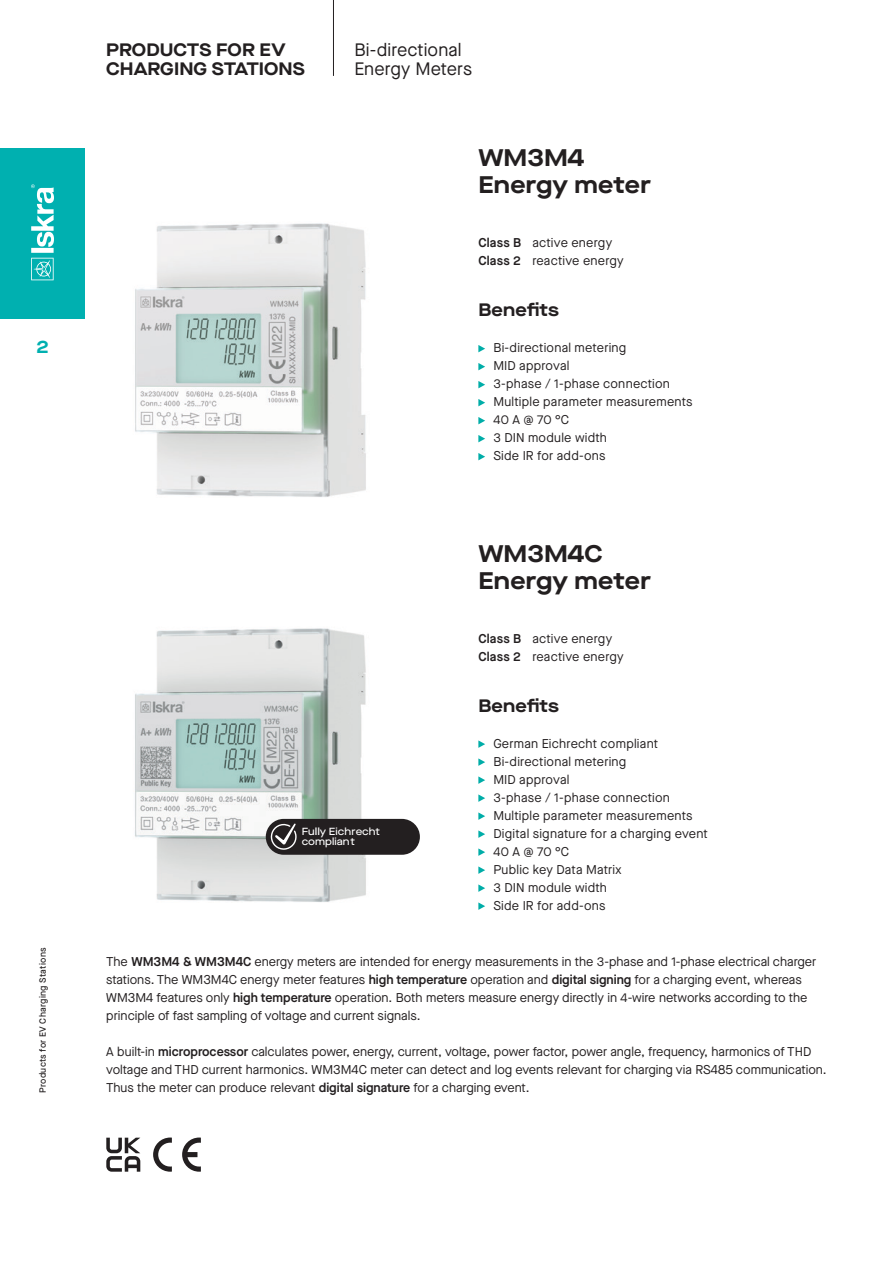
<style>
.page{position:relative;width:893px;height:1263px;background:#fff}
.page>*{position:absolute;margin:0;border:0;box-sizing:border-box;transform-origin:0 0}
.t1{font:700 expanded 24px "Maison Neue";letter-spacing:.005em;color:#231f20}
.t2{font:700 expanded 18px/19.5px "Maison Neue";letter-spacing:.005em;color:#231f20}
.t3{font:18px "Maison Neue";letter-spacing:.01em;color:#231f20}
.t4{font:700 expanded 18px "Maison Neue";color:#00b0b0}
.t5{font:12.75px/18px "Maison Neue";color:#231f20}
.t6{font:12.75px "Maison Neue";letter-spacing:.02em;color:#231f20}
.t7{font:500 expanded 10.35px/10.4px "Maison Neue";color:#fff}
.t8{font:500 9px "Maison Neue";letter-spacing:.035em;color:#231f20}
.s1{font-weight:600}
</style>
<div class="page">
<svg style="left:478px;top:345px;width:7px;height:7px"></svg>
<svg style="left:478px;top:363px;width:7px;height:7px"></svg>
<svg style="left:478px;top:381px;width:7px;height:7px"></svg>
<svg style="left:478px;top:399px;width:7px;height:7px"></svg>
<svg style="left:478px;top:417px;width:7px;height:7px"></svg>
<svg style="left:478px;top:435px;width:7px;height:7px"></svg>
<svg style="left:478px;top:453px;width:7px;height:7px"></svg>
<svg style="left:478px;top:740px;width:7px;height:8px"></svg>
<svg style="left:478px;top:758px;width:7px;height:8px"></svg>
<svg style="left:478px;top:776px;width:7px;height:8px"></svg>
<svg style="left:478px;top:794px;width:7px;height:8px"></svg>
<svg style="left:478px;top:812px;width:7px;height:8px"></svg>
<svg style="left:478px;top:830px;width:7px;height:8px"></svg>
<svg style="left:478px;top:848px;width:7px;height:8px"></svg>
<svg style="left:478px;top:866px;width:7px;height:8px"></svg>
<svg style="left:478px;top:884px;width:7px;height:8px"></svg>
<svg style="left:478px;top:902px;width:7px;height:8px"></svg>
<img style="left:135px;top:223px;width:231px;height:274px">
<img style="left:135px;top:628px;width:268px;height:274px">
<svg style="left:153px;top:1137px;width:19px;height:35px"></svg>
<svg style="left:182px;top:1137px;width:19px;height:35px"></svg>
<svg style="left:106px;top:1138px;width:34px;height:34px"></svg>
<div style="left:266px;top:819px;width:154px;height:36px;background:#231f20;border-radius:18px"></div>
<svg style="left:269px;top:823px;width:28px;height:28px"></svg>
<hr style="left:333px;top:0;width:1px;height:76px;background:#231f20">
<div style="left:0;top:149px;width:85px;height:170px;background:#00b0b0"></div>
<svg style="left:31px;top:184px;width:23px;height:96px"></svg>
<h2 class="t4" style="left:36px;top:334px;width:14px">2</h2>
<p class="t8" style="left:37px;top:1093px;width:147px;rotate:-90deg">Products for EV Charging Stations</p>
<p class="t2" style="left:106px;top:39px;width:200px">PRODUCTS FOR EV<br>CHARGING STATIONS</p>
<p class="t3" style="left:354px;top:37px;width:109px">Bi-directional</p>
<p class="t3" style="left:354px;top:57px;width:119px">Energy Meters</p>
<p class="t7" style="left:302px;top:826px;width:80px">Fully Eichrecht compliant</p>
<p class="t1" style="left:478px;top:141px;width:108px">WM3M4</p>
<p class="t1" style="left:478px;top:168px;width:174px">Energy meter</p>
<p class="t6" style="left:478px;top:234px;width:135px"><span class="s1">Class B</span> active energy</p>
<p class="t6" style="left:478px;top:252px;width:147px"><span class="s1">Class 2</span> reactive energy</p>
<p class="t2" style="left:478px;top:300px;width:82px">Benefits</p>
<p class="t6" style="left:493px;top:339px;width:134px">Bi-directional metering</p>
<p class="t5" style="left:493px;top:357px;width:78px">MID approval</p>
<p class="t6" style="left:493px;top:375px;width:178px">3-phase / 1-phase connection</p>
<p class="t6" style="left:493px;top:393px;width:201px">Multiple parameter measurements</p>
<p class="t5" style="left:493px;top:411px;width:77px">40 A @ 70 °C</p>
<p class="t5" style="left:493px;top:429px;width:115px">3 DIN module width</p>
<p class="t6" style="left:493px;top:447px;width:114px">Side IR for add-ons</p>
<p class="t1" style="left:478px;top:536px;width:126px">WM3M4C</p>
<p class="t1" style="left:478px;top:563px;width:174px">Energy meter</p>
<p class="t6" style="left:478px;top:630px;width:135px"><span class="s1">Class B</span> active energy</p>
<p class="t6" style="left:478px;top:648px;width:147px"><span class="s1">Class 2</span> reactive energy</p>
<p class="t2" style="left:478px;top:695px;width:82px">Benefits</p>
<p class="t6" style="left:493px;top:735px;width:166px">German Eichrecht compliant</p>
<p class="t6" style="left:493px;top:753px;width:134px">Bi-directional metering</p>
<p class="t5" style="left:493px;top:770px;width:78px">MID approval</p>
<p class="t6" style="left:493px;top:789px;width:178px">3-phase / 1-phase connection</p>
<p class="t6" style="left:493px;top:807px;width:201px">Multiple parameter measurements</p>
<p class="t6" style="left:493px;top:825px;width:216px">Digital signature for a charging event</p>
<p class="t5" style="left:493px;top:842px;width:77px">40 A @ 70 °C</p>
<p class="t5" style="left:493px;top:860px;width:130px">Public key Data Matrix</p>
<p class="t5" style="left:493px;top:878px;width:115px">3 DIN module width</p>
<p class="t6" style="left:493px;top:897px;width:114px">Side IR for add-ons</p>
<p class="t5" style="left:106px;top:952px;width:711px">The <span class="s1">WM3M4 &amp; WM3M4C</span> energy meters are intended for energy measurements in the 3-phase and 1-phase electrical charger stations. The WM3M4C energy meter features <span class="s1">high temperature</span> operation and <span class="s1">digital signing</span> for a charging event, whereas WM3M4 features only <span class="s1">high temperature</span> operation. Both meters measure energy directly in 4-wire networks according to the principle of fast sampling of voltage and current signals.</p>
<p class="t5" style="left:106px;top:1042px;width:722px">A built-in <span class="s1">microprocessor</span> calculates power, energy, current, voltage, power factor, power angle, frequency, harmonics of THD voltage and THD current harmonics. WM3M4C meter can detect and log events relevant for charging via RS485 communication.<br>Thus the meter can produce relevant <span class="s1">digital signature</span> for a charging event.</p>
</div>
